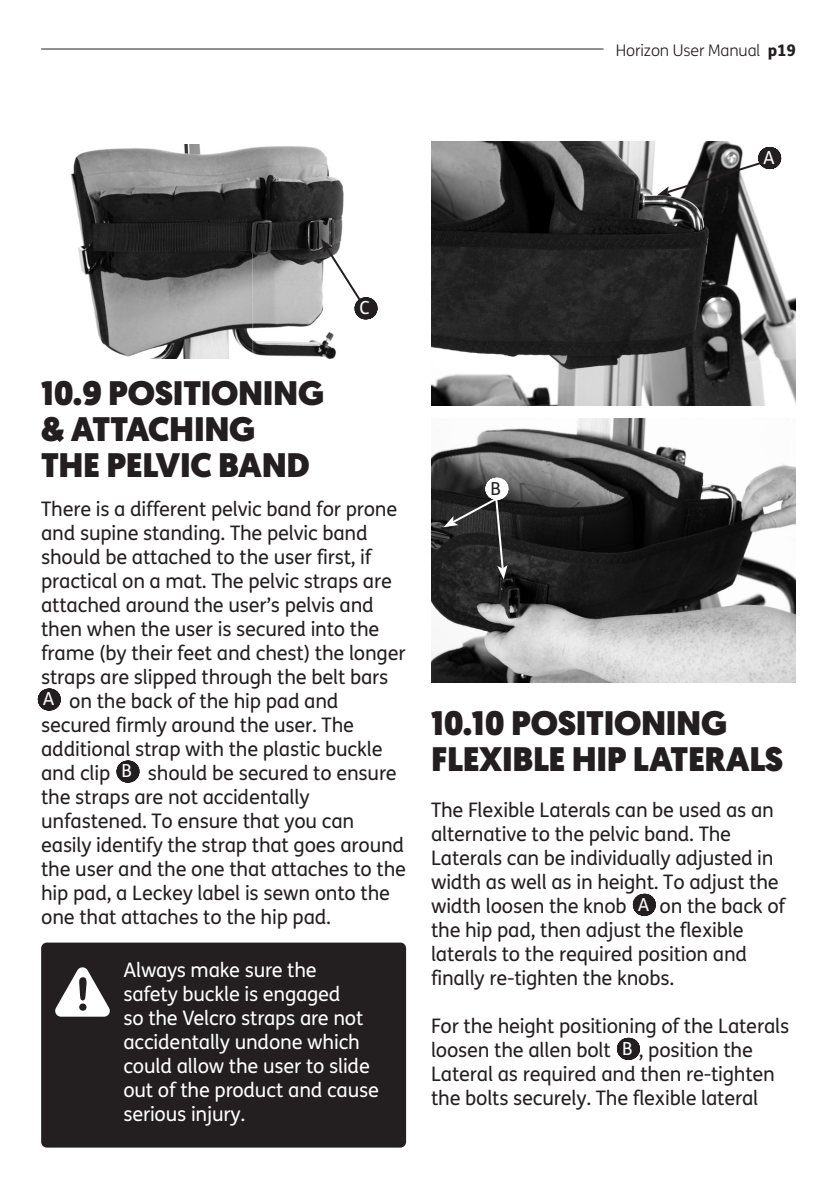
<style>
.page{position:relative;width:840px;height:1191px;background:#fff}
.page>*{position:absolute;margin:0;border:0;box-sizing:border-box;transform-origin:0 0}
.t1{font:900 34px "Geomanist";letter-spacing:-.01em;color:#231f20}
.t2{font:20px/24px "FS Me";letter-spacing:-.01em;color:#231f20}
.t3{font:20px/24px "FS Me";letter-spacing:-.01em;color:#fff}
.DOT_BLACK{font:18px "FS Me";color:#fff}
.DOT_WHITE{font:18px "FS Me";color:#231f20}
.t4{font:300 16px "FS Me";letter-spacing:-.01em;color:#231f20}
.s1{font-weight:800}
</style>
<div class="page">
<hr style="left:41px;top:49px;width:562px;height:1px;background:#231f20">
<img style="left:70px;top:145px;width:308px;height:213px">
<svg style="left:49px;top:688px;width:1px;height:22px"></svg>
<svg style="left:127px;top:760px;width:1px;height:22px"></svg>
<div style="left:41px;top:942px;width:365px;height:205px;background:#231f20;border-radius:6px"></div>
<svg style="left:55px;top:967px;width:55px;height:49px"></svg>
<svg style="left:321px;top:239px;width:48px;height:80px"></svg>
<img style="left:431px;top:142px;width:364px;height:263px">
<img style="left:431px;top:419px;width:364px;height:263px">
<svg style="left:643px;top:893px;width:1px;height:22px"></svg>
<svg style="left:627px;top:1037px;width:1px;height:22px"></svg>
<svg style="left:656px;top:147px;width:113px;height:49px"></svg>
<svg style="left:443px;top:478px;width:64px;height:101px;background:#3f3f3f"></svg>
<p class="t4" style="left:615px;top:39px;width:181px">Horizon User Manual <span class="s1">p19</span></p>
<p class="DOT_BLACK" style="left:762px;top:145px;width:13px">A</p>
<p class="DOT_BLACK" style="left:359px;top:295px;width:12px">C</p>
<p class="t1" style="left:41px;top:370px;width:284px">10.9 POSITIONING</p>
<p class="t1" style="left:41px;top:406px;width:215px">&amp; ATTACHING</p>
<p class="t1" style="left:41px;top:442px;width:270px">THE PELVIC BAND</p>
<p class="t2" style="left:41px;top:496px;width:357px">There is a different pelvic band for prone</p>
<p class="t2" style="left:41px;top:520px;width:328px">and supine standing. The pelvic band</p>
<p class="t2" style="left:41px;top:544px;width:366px">should be attached to the user first, if practical on a mat. The pelvic straps are attached around the user’s pelvis and then when the user is secured into the frame (by their feet and chest) the longer straps are slipped through the belt bars</p>
<p class="DOT_BLACK" style="left:43px;top:686px;width:13px">A</p>
<p class="t2" style="left:69px;top:688px;width:270px">on the back of the hip pad and</p>
<p class="t2" style="left:41px;top:712px;width:314px">secured firmly around the user. The</p>
<p class="t2" style="left:41px;top:736px;width:343px">additional strap with the plastic buckle and clip</p>
<p class="DOT_BLACK" style="left:121px;top:758px;width:12px">B</p>
<p class="t2" style="left:41px;top:760px;width:357px;text-indent:107px">should be secured to ensure the straps are not accidentally</p>
<p class="t2" style="left:41px;top:808px;width:314px">unfastened. To ensure that you can</p>
<p class="t2" style="left:41px;top:832px;width:366px">easily identify the strap that goes around the user and the one that attaches to the hip pad, a Leckey label is sewn onto the one that attaches to the hip pad.</p>
<p class="t3" style="left:123px;top:957px;width:257px">Always make sure the<br>safety buckle is engaged<br>so the Velcro straps are not accidentally undone which could allow the user to slide out of the product and cause serious injury.</p>
<p class="DOT_WHITE" style="left:490px;top:476px;width:12px">B</p>
<p class="t1" style="left:431px;top:700px;width:297px">10.10 POSITIONING</p>
<p class="t1" style="left:431px;top:736px;width:354px">FLEXIBLE HIP LATERALS</p>
<p class="t2" style="left:431px;top:798px;width:344px">The Flexible Laterals can be used as an alternative to the pelvic band. The</p>
<p class="t2" style="left:431px;top:846px;width:349px">Laterals can be individually adjusted in width as well as in height. To adjust the width loosen the knob</p>
<p class="DOT_BLACK" style="left:637px;top:892px;width:13px">A</p>
<p class="t2" style="left:431px;top:894px;width:355px;text-indent:228px">on the back of the hip pad, then adjust the flexible</p>
<p class="t2" style="left:431px;top:942px;width:317px">laterals to the required position and finally re-tighten the knobs.</p>
<p class="t2" style="left:431px;top:1014px;width:359px">For the height positioning of the Laterals</p>
<p class="t2" style="left:431px;top:1038px;width:181px">loosen the allen bolt</p>
<p class="DOT_BLACK" style="left:621px;top:1036px;width:12px">B</p>
<p class="t2" style="left:431px;top:1038px;width:345px;text-indent:208px">, position the<br>Lateral as required and then re-tighten the bolts securely. The flexible lateral</p>
</div>
